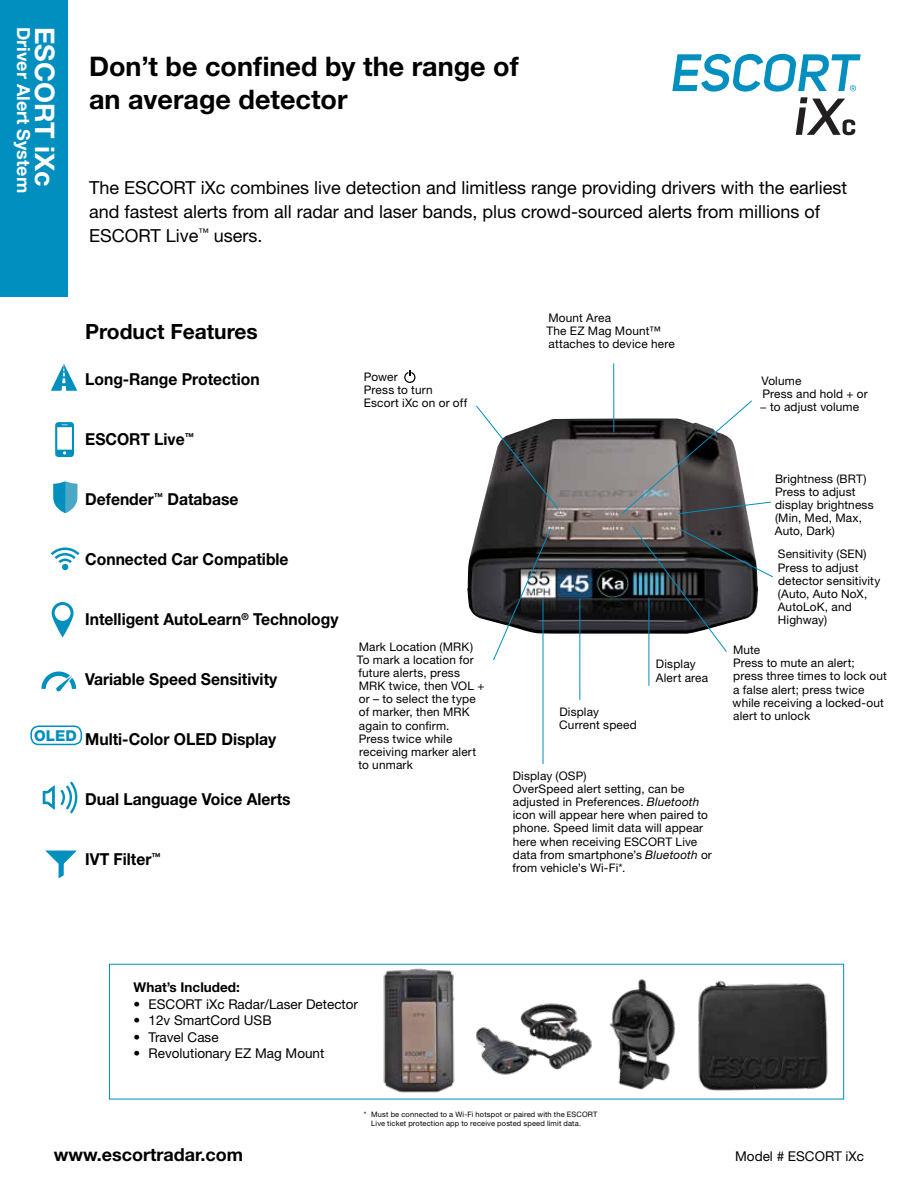
<style>
.page{position:relative;width:918px;height:1188px;background:#fff}
.page>*{position:absolute;margin:0;border:0;box-sizing:border-box;transform-origin:0 0}
.t1{font:700 27px/32.4px "Helvetica Neue LT Std";color:#000}
.t2{font:700 27px "Helvetica Neue LT Std";color:#fff}
.t3{font:700 21px "Helvetica Neue LT Std";color:#000}
.t4{font:18px/24px "Helvetica Neue LT Std";color:#000}
.t5{font:700 18px "Helvetica Neue LT Std";color:#000}
.t6{font:700 18px "Helvetica Neue LT Std";color:#fff}
.t7{font:700 16.5px "Helvetica Neue LT Std";color:#000;scale:.95 1}
.t8{font:800 15px "Helvetica Neue LT Std";color:#008fbe}
.t9{font:13.5px "Helvetica Neue LT Std";color:#000}
.t10{font:700 13.5px "Helvetica Neue LT Std";color:#000}
.t11{font:11.85px/13.2px "Helvetica Neue LT Std";letter-spacing:.015em;color:#000}
.t12{font:7.5px/9px "Helvetica Neue LT Std";letter-spacing:.02em;color:#000}
.s1{font-style:italic}
</style>
<div class="page">
<div style="left:0;top:0;width:68px;height:297px;background:#008fbe"></div>
<svg style="left:672px;top:54px;width:189px;height:81px"></svg>
<img style="left:467px;top:418px;width:283px;height:216px">
<hr style="left:543px;top:599px;width:1px;height:165px;background:#008fbe">
<svg style="left:492px;top:527px;width:60px;height:134px"></svg>
<hr style="left:579px;top:598px;width:1px;height:102px;background:#008fbe">
<svg style="left:475px;top:405px;width:84px;height:105px"></svg>
<svg style="left:621px;top:400px;width:150px;height:115px"></svg>
<svg style="left:632px;top:526px;width:141px;height:127px"></svg>
<svg style="left:404px;top:371px;width:11px;height:12px"></svg>
<hr style="left:648px;top:598px;width:1px;height:88px;background:#008fbe">
<hr style="left:613px;top:363px;width:1px;height:69px;background:#008fbe">
<img style="left:383px;top:968px;width:72px;height:125px">
<img style="left:476px;top:1003px;width:116px;height:72px">
<img style="left:609px;top:979px;width:66px;height:111px">
<img style="left:698px;top:980px;width:130px;height:111px">
<svg style="left:55px;top:422px;width:19px;height:35px"></svg>
<svg style="left:53px;top:481px;width:24px;height:32px"></svg>
<svg style="left:51px;top:548px;width:29px;height:22px"></svg>
<svg style="left:51px;top:364px;width:26px;height:27px"></svg>
<svg style="left:52px;top:602px;width:22px;height:36px"></svg>
<svg style="left:41px;top:671px;width:35px;height:21px"></svg>
<svg style="left:42px;top:781px;width:36px;height:33px"></svg>
<svg style="left:45px;top:851px;width:31px;height:27px"></svg>
<div style="left:30px;top:725px;width:52px;height:20px;border:2px solid #008fbe;border-radius:8px"></div>
<h3 class="t6" style="left:35px;top:27px;width:167px;rotate:90deg">Driver Alert System</h3>
<h1 class="t2" style="left:62px;top:27px;width:161px;rotate:90deg">ESCORT iXc</h1>
<h1 class="t1" style="left:89px;top:50px;width:431px">Don’t be confined by the range of an average detector</h1>
<h3 class="t4" style="left:89px;top:176px;width:760px">The ESCORT iXc combines live detection and limitless range providing drivers with the earliest and fastest alerts from all radar and laser bands, plus crowd-sourced alerts from millions of<br>ESCORT Live<sup>™</sup> users.</h3>
<h2 class="t3" style="left:85px;top:318px;width:174px">Product Features</h2>
<h3 class="t7" style="left:85px;top:369px;width:185px">Long-Range Protection</h3>
<h3 class="t7" style="left:85px;top:429px;width:116px">ESCORT Live<sup>™</sup></h3>
<h3 class="t7" style="left:85px;top:489px;width:163px">Defender<sup>™</sup> Database</h3>
<p class="t11" style="left:364px;top:370px;width:105px">Power<br>Press to turn<br>Escort iXc on or off</p>
<h3 class="t7" style="left:85px;top:549px;width:216px">Connected Car Compatible</h3>
<h3 class="t7" style="left:85px;top:609px;width:268px">Intelligent AutoLearn<sup>®</sup> Technology</h3>
<h3 class="t7" style="left:85px;top:669px;width:204px">Variable Speed Sensitivity</h3>
<p class="t8" style="left:34px;top:726px;width:44px">OLED</p>
<h3 class="t7" style="left:85px;top:729px;width:203px">Multi-Color OLED Display</h3>
<h3 class="t7" style="left:85px;top:789px;width:218px">Dual Language Voice Alerts</h3>
<h3 class="t7" style="left:85px;top:849px;width:81px">IVT Filter<sup>™</sup></h3>
<p class="t11" style="left:357px;top:640px;width:129px">Mark Location (MRK)<br>To mark a location for future alerts, press<br>MRK twice, then VOL + or – to select the type of marker, then MRK again to confirm.<br>Press twice while receiving marker alert to unmark</p>
<p class="t11" style="left:546px;top:311px;width:130px">Mount Area<br>The EZ Mag Mount™ attaches to device here</p>
<p class="t11" style="left:760px;top:374px;width:109px">Volume<br>Press and hold + or − to adjust volume</p>
<p class="t11" style="left:559px;top:705px;width:79px">Display<br>Current speed</p>
<p class="t11" style="left:656px;top:657px;width:54px">Display<br>Alert area</p>
<p class="t11" style="left:512px;top:769px;width:201px">Display (OSP)<br>OverSpeed alert setting, can be adjusted in Preferences. <span class="s1">Bluetooth </span>icon will appear here when paired to phone. Speed limit data will appear here when receiving ESCORT Live data from smartphone’s <span class="s1">Bluetooth</span> or from vehicle’s Wi-Fi*.</p>
<p class="t11" style="left:775px;top:472px;width:100px">Brightness (BRT)<br>Press to adjust display brightness (Min, Med, Max,<br>Auto, Dark)</p>
<p class="t11" style="left:778px;top:547px;width:104px">Sensitivity (SEN)<br>Press to adjust detector sensitivity (Auto, Auto NoX,<br>AutoLoK, and<br>Highway)</p>
<p class="t11" style="left:733px;top:643px;width:156px">Mute<br>Press to mute an alert; press three times to lock out a false alert; press twice while receiving a locked-out alert to unlock</p>
<p class="t10" style="left:134px;top:979px;width:108px">What’s Included:</p>
<p class="t9" style="left:134px;top:996px;width:226px">• ESCORT iXc Radar/Laser Detector</p>
<p class="t9" style="left:134px;top:1013px;width:140px">• 12v SmartCord USB</p>
<p class="t9" style="left:134px;top:1029px;width:86px">• Travel Case</p>
<p class="t9" style="left:134px;top:1046px;width:192px">• Revolutionary EZ Mag Mount</p>
<p class="t12" style="left:371px;top:1109px;width:228px;text-indent:-8px">* Must be connected to a Wi-Fi hotspot or paired with the ESCORT<br>Live ticket protection app to receive posted speed limit data.</p>
<h3 class="t5" style="left:54px;top:1143px;width:191px">www.escortradar.com</h3>
<p class="t9" style="left:735px;top:1148px;width:130px">Model # ESCORT iXc</p>
</div>
